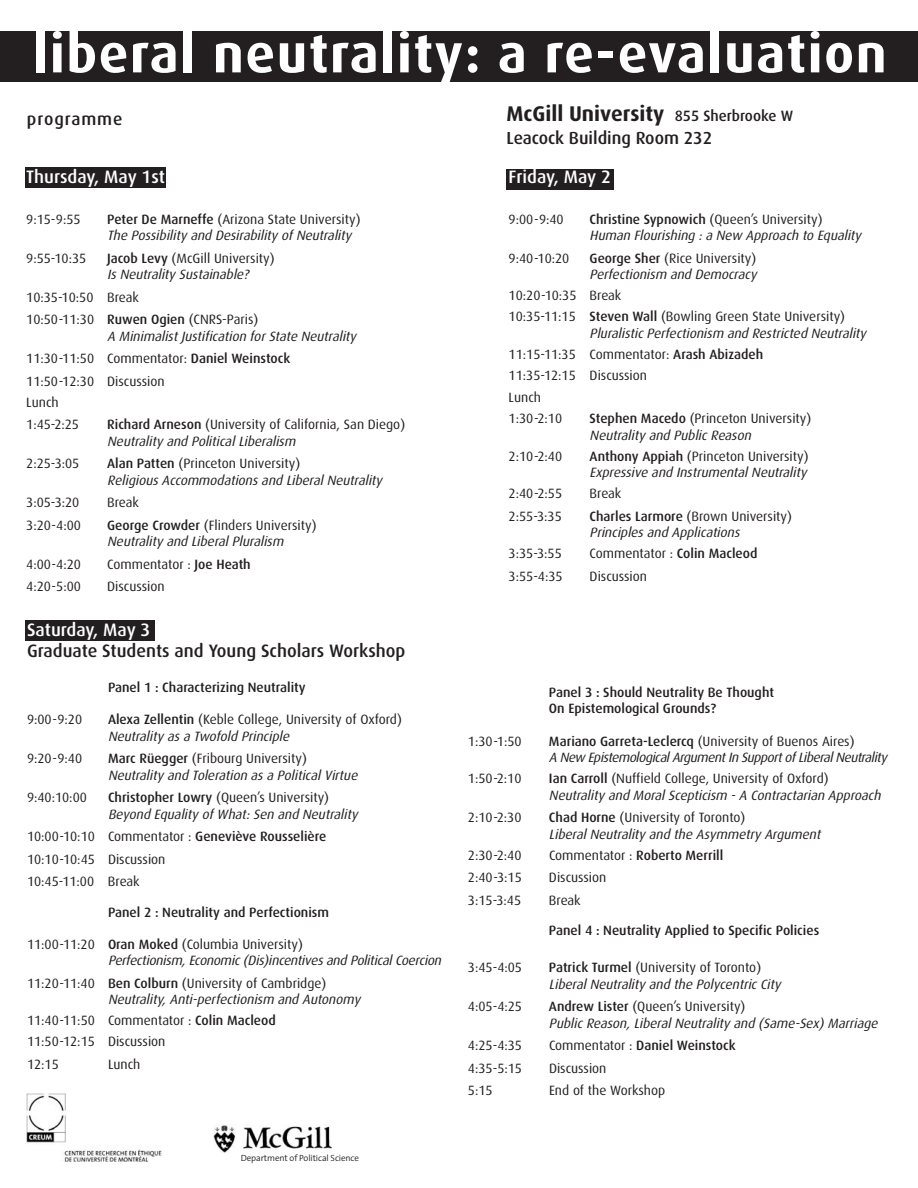
<style>
.page{position:relative;width:918px;height:1188px;background:#fff}
.page>*{position:absolute;margin:0;border:0;box-sizing:border-box;transform-origin:0 0}
.t1{font:700 54px "Dax";letter-spacing:.025em;color:#fff}
.t2{font:700 21.3px "Dax";color:#231f20}
.t3{font:500 18px "Dax";color:#231f20}
.t4{font:500 18px "Dax";color:#fff}
.t5{font:500 17.4px "Dax";color:#231f20}
.t6{font:500 17.4px "Dax";letter-spacing:.055em;color:#231f20}
.t7{font:italic 13.5px/16.5px "Dax";color:#231f20}
.t8{font:13.5px/22.5px "Dax";color:#231f20}
.t9{font:500 13.5px/16.2px "Dax";color:#231f20}
.t10{font:300 9px "The Sans";letter-spacing:-.01em;color:#231f20}
.s1{font-weight:500;font-size:15px}
.s2{font-weight:500;font-style:normal}
.s3{font-style:normal}
.s4{font-weight:500}
.s5{font-style:italic}
.s6{font-weight:400}
</style>
<div class="page">
<div style="left:25px;top:167px;width:141px;height:21px;background:#231f20"></div>
<div style="left:25px;top:620px;width:130px;height:21px;background:#231f20"></div>
<div style="left:506px;top:169px;width:107px;height:21px;background:#231f20"></div>
<div style="left:0;top:31px;width:918px;height:51px;background:#231f20"></div>
<img style="left:213px;top:1125px;width:119px;height:27px">
<img style="left:27px;top:1094px;width:135px;height:68px">
<h1 class="t1" style="left:33px;top:30px;width:855px">liberal neutrality: a re-evaluation</h1>
<p class="t6" style="left:27px;top:112px;width:97px">programme</p>
<h2 class="t2" style="left:507px;top:104px;width:288px">McGill University <span class="s1">855 Sherbrooke W</span></h2>
<p class="t5" style="left:507px;top:130px;width:207px">Leacock Building Room 232</p>
<h3 class="t4" style="left:26px;top:169px;width:140px">Thursday, May 1st</h3>
<p class="t8" style="left:26px;top:209px;width:56px">9:15-9:55</p>
<p class="t7" style="left:107px;top:212px;width:255px"><span class="s2">Peter De Marneffe</span> <span class="s3">(Arizona State University)<br></span>The Possibility and Desirability of Neutrality</p>
<p class="t8" style="left:26px;top:248px;width:62px">9:55-10:35</p>
<p class="t7" style="left:107px;top:251px;width:169px"><span class="s2">Jacob Levy</span> <span class="s3">(McGill University)<br></span>Is Neutrality Sustainable?</p>
<p class="t8" style="left:26px;top:287px;width:234px">10:35-10:50 Break<br>10:50-11:30 <span class="s4">Ruwen Ogien</span> (CNRS-Paris)</p>
<p class="t8" style="left:26px;top:326px;width:334px;text-indent:81px"><span class="s5">A Minimalist J ustification for State Neutrality<br></span>11:30-11:50 Commentator: <span class="s4">Daniel Weinstock<br></span>11:50-12:30 Discussion</p>
<p class="t8" style="left:26px;top:392px;width:54px">Lunch<br>1:45-2:25</p>
<p class="t8" style="left:107px;top:417px;width:300px;line-height:16.5px"><span class="s4">Richard Arneson</span> (University of California, San Diego)<br><span class="s5">Neutrality and Political Liberalism</span></p>
<p class="t8" style="left:26px;top:453px;width:55px">2:25-3:05</p>
<p class="t7" style="left:107px;top:456px;width:279px"><span class="s2">Alan Patten</span> <span class="s3">(Princeton University)<br></span>Religious Accommodations and Liberal Neutrality</p>
<p class="t8" style="left:26px;top:492px;width:55px">3:05-3:20</p>
<p class="t8" style="left:107px;top:492px;width:33px">Break</p>
<p class="t8" style="left:26px;top:515px;width:56px">3:20-4:00</p>
<p class="t7" style="left:107px;top:518px;width:211px"><span class="s2">George Crowder</span> <span class="s3">(Flinders University)<br></span>Neutrality and Liberal Pluralism</p>
<p class="t8" style="left:26px;top:554px;width:56px">4:00-4:20</p>
<p class="t8" style="left:107px;top:554px;width:145px">Commentator : <span class="s4">Joe Heath</span></p>
<p class="t8" style="left:26px;top:576px;width:56px">4:20-5:00</p>
<p class="t8" style="left:107px;top:576px;width:59px">Discussion</p>
<h3 class="t4" style="left:27px;top:622px;width:125px">Saturday, May 3</h3>
<h3 class="t3" style="left:27px;top:643px;width:380px">Graduate Students and Young Scholars Workshop</h3>
<p class="t9" style="left:108px;top:680px;width:199px">Panel 1 : Characterizing Neutrality</p>
<p class="t8" style="left:27px;top:709px;width:57px">9:00-9:20</p>
<p class="t8" style="left:108px;top:712px;width:295px;line-height:16.5px"><span class="s4">Alexa Zellentin</span> (Keble College, University of Oxford)<br><span class="s5">Neutrality as a Twofold Principle</span></p>
<p class="t8" style="left:27px;top:748px;width:57px">9:20-9:40</p>
<p class="t7" style="left:108px;top:751px;width:254px"><span class="s2">Marc Rüegger</span> <span class="s3">(Fribourg University)<br></span>Neutrality and Toleration as a Political Virtue</p>
<p class="t8" style="left:27px;top:787px;width:61px">9:40:10:00</p>
<p class="t7" style="left:108px;top:790px;width:254px"><span class="s2">Christopher Lowry</span> <span class="s3">(Queen’s University)<br></span>Beyond Equality of What: Sen and Neutrality</p>
<p class="t8" style="left:27px;top:826px;width:301px">10:00-10:10 Commentator : <span class="s4">Geneviève Rousselière<br></span>10:10-10:45 Discussion<br>10:45-11:00 Break</p>
<p class="t9" style="left:108px;top:905px;width:223px">Panel 2 : Neutrality and Perfectionism</p>
<p class="t7" style="left:108px;top:937px;width:338px;text-indent:-81px"><span class="s3">11:00-11:20</span> <span class="s2">Oran Moked</span> <span class="s3">(Columbia University)<br></span>Perfectionism,Economic(Dis)incentivesand PoliticalCoercion</p>
<p class="t7" style="left:108px;top:976px;width:257px;text-indent:-81px"><span class="s3">11:20-11:40</span> <span class="s2">Ben Colburn</span> <span class="s3">(University of Cambridge)<br></span>Neutrality, Anti-perfectionism and Autonomy</p>
<p class="t8" style="left:27px;top:1011px;width:250px;line-height:21px">11:40-11:50 Commentator : <span class="s4">Colin Macleod<br></span>11:50-12:15 Discussion</p>
<p class="t8" style="left:27px;top:1054px;width:33px">12:15</p>
<p class="t8" style="left:108px;top:1054px;width:34px">Lunch</p>
<p class="t10" style="left:241px;top:1155px;width:120px">Department of Political Science</p>
<h3 class="t4" style="left:509px;top:169px;width:104px">Friday, May 2</h3>
<p class="t8" style="left:509px;top:209px;width:57px">9:00-9:40</p>
<p class="t7" style="left:590px;top:212px;width:276px"><span class="s2">Christine Sypnowich</span> <span class="s3">(Queen’s University)<br></span>Human Flourishing : a New Approach to Equality</p>
<p class="t8" style="left:509px;top:248px;width:62px">9:40-10:20</p>
<p class="t7" style="left:590px;top:251px;width:171px"><span class="s2">George Sher</span> <span class="s3">(Rice University)<br></span>Perfectionism and Democracy</p>
<p class="t8" style="left:509px;top:286px;width:338px;line-height:21px">10:20-10:35 Break<br>10:35-11:15 <span class="s4">Steven Wall</span> (Bowling Green State University)</p>
<p class="t7" style="left:509px;top:324px;width:362px;line-height:21px;text-indent:81px">Pluralistic Perfectionism and Restricted Neutrality<br><span class="s3">11:15-11:35 Commentator:</span> <span class="s2">Arash Abizadeh<br></span><span class="s3">11:35-12:15 Discussion</span></p>
<p class="t8" style="left:509px;top:388px;width:55px;line-height:21px">Lunch<br>1:30-2:10</p>
<p class="t7" style="left:590px;top:411px;width:223px"><span class="s2">Stephen Macedo</span> <span class="s3">(Princeton University)<br></span>Neutrality and Public Reason</p>
<p class="t8" style="left:509px;top:446px;width:55px">2:10-2:40</p>
<p class="t7" style="left:590px;top:449px;width:221px"><span class="s2">Anthony Appiah</span> <span class="s3">(Princeton University)<br></span>Expressive and Instrumental Neutrality</p>
<p class="t8" style="left:509px;top:483px;width:55px">2:40-2:55</p>
<p class="t8" style="left:590px;top:483px;width:33px">Break</p>
<p class="t8" style="left:509px;top:506px;width:55px">2:55-3:35</p>
<p class="t7" style="left:590px;top:509px;width:204px"><span class="s2">Charles Larmore</span> <span class="s3">(Brown University)<br></span>Principles and Applications</p>
<p class="t8" style="left:509px;top:543px;width:55px">3:35-3:55</p>
<p class="t8" style="left:590px;top:543px;width:169px">Commentator : <span class="s4">Colin Macleod</span></p>
<p class="t8" style="left:509px;top:566px;width:56px">3:55-4:35</p>
<p class="t8" style="left:590px;top:566px;width:59px">Discussion</p>
<p class="t9" style="left:549px;top:685px;width:227px">Panel 3 : Should Neutrality Be Thought<br>On Epistemological Grounds?</p>
<p class="t8" style="left:468px;top:731px;width:55px">1:30-1:50</p>
<p class="t7" style="left:549px;top:734px;width:342px"><span class="s2">Mariano Garreta-Leclercq</span> <span class="s3">(University of Buenos Aires)<br></span>A New EpistemologicalArgumentIn SupportofLiberalNeutrality</p>
<p class="t8" style="left:468px;top:768px;width:55px">1:50-2:10</p>
<p class="t7" style="left:549px;top:771px;width:336px"><span class="s2">Ian Carroll</span> <span class="s3">(Nuffield College, University of Oxford)<br></span>Neutrality and Moral Scepticism - A Contractarian Approach</p>
<p class="t8" style="left:468px;top:807px;width:55px">2:10-2:30</p>
<p class="t7" style="left:549px;top:810px;width:276px"><span class="s2">Chad Horne</span> <span class="s3">(University of Toronto)<br></span>Liberal Neutrality and the Asymmetry Argument</p>
<p class="t8" style="left:468px;top:845px;width:55px">2:30-2:40</p>
<p class="t9" style="left:549px;top:848px;width:176px"><span class="s6">Commentator :</span> Roberto Merrill</p>
<p class="t8" style="left:468px;top:867px;width:55px">2:40-3:15</p>
<p class="t8" style="left:549px;top:867px;width:59px">Discussion</p>
<p class="t8" style="left:468px;top:890px;width:55px">3:15-3:45</p>
<p class="t8" style="left:549px;top:890px;width:33px">Break</p>
<p class="t9" style="left:549px;top:923px;width:272px">Panel 4 : Neutrality Applied to Specific Policies</p>
<p class="t8" style="left:468px;top:957px;width:56px">3:45-4:05</p>
<p class="t7" style="left:549px;top:960px;width:236px"><span class="s2">Patrick Turmel</span> <span class="s3">(University of Toronto)<br></span>Liberal Neutrality and the Polycentric City</p>
<p class="t8" style="left:468px;top:996px;width:56px">4:05-4:25</p>
<p class="t7" style="left:549px;top:999px;width:333px"><span class="s2">Andrew Lister</span> <span class="s3">(Queen’s University)<br></span>Public Reason, Liberal Neutrality and (Same-Sex) Marriage</p>
<p class="t8" style="left:468px;top:1035px;width:56px">4:25-4:35</p>
<p class="t9" style="left:549px;top:1038px;width:188px"><span class="s6">Commentator :</span> Daniel Weinstock</p>
<p class="t8" style="left:468px;top:1058px;width:56px">4:35-5:15</p>
<p class="t8" style="left:549px;top:1058px;width:59px">Discussion</p>
<p class="t8" style="left:468px;top:1080px;width:26px">5:15</p>
<p class="t8" style="left:549px;top:1080px;width:118px">End of the Workshop</p>
</div>
